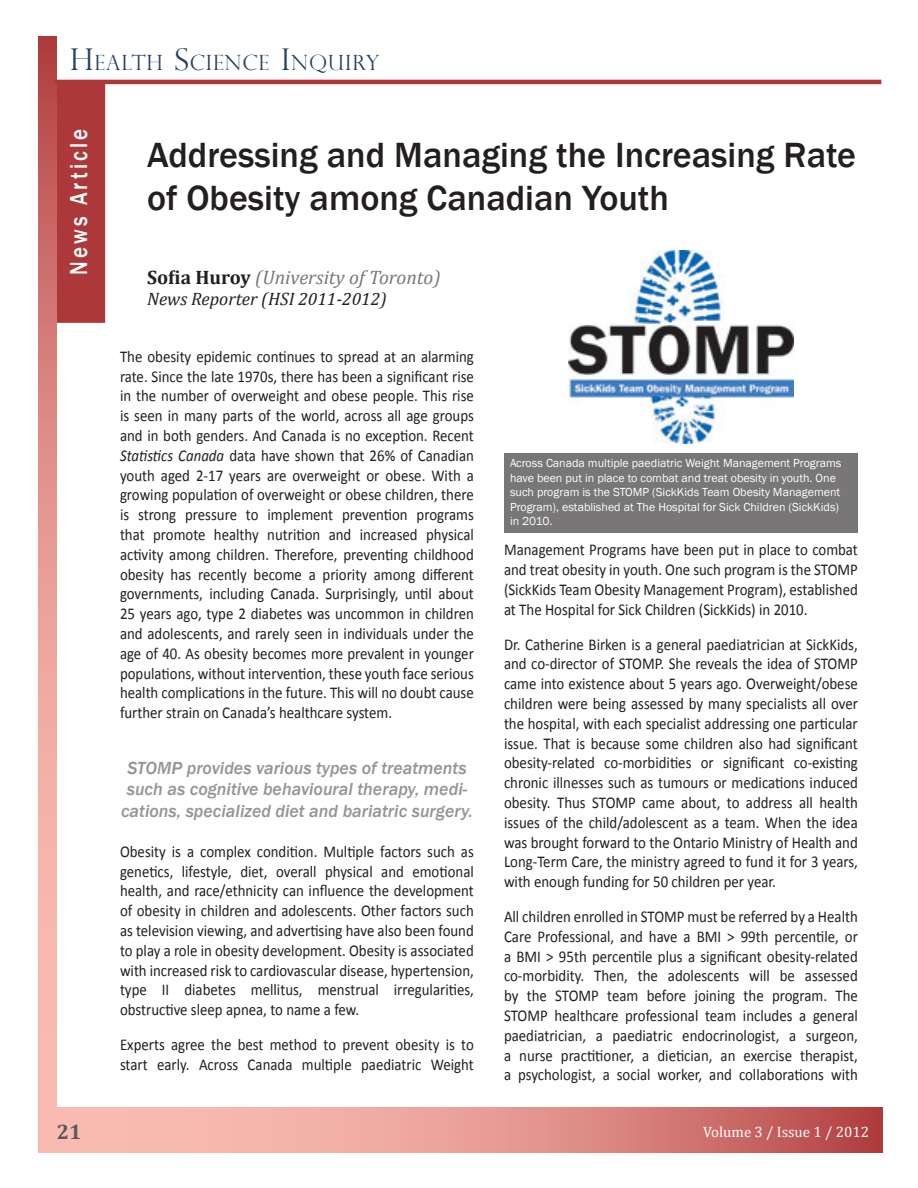
<style>
.page{position:relative;width:918px;height:1188px;background:#fff}
.page>*{position:absolute;margin:0;border:0;box-sizing:border-box;transform-origin:0 0}
.t1{font:500 36px/43.2px "Franklin Gothic";color:#231f20}
.t2{font:500 25.2px "Franklin Gothic";letter-spacing:.15em;color:#fff;scale:.83 1}
.t3{font:300 21px "Perpetua Titling";letter-spacing:.045em;color:#243f60}
.t4{font:700 21px "Cambria";color:#595959}
.t5{font:italic 19.5px "Cambria";color:#787677}
.t6{font:italic 500 18px/21.6px "Franklin Gothic";color:#939598;text-align:center}
.t7{font:italic 18px "Cambria";color:#231f20}
.t8{font:16.5px/19.8px "Calibri";color:#231f20;text-align:justify;scale:.9 1}
.t9{font:15px "Cambria";color:#fff}
.t10{font:12px/14.4px "Franklin Gothic";color:#fff}
.s1{font-size:30px}
.s2{font-weight:700;font-style:normal;color:#231f20}
.s3{font-style:italic}
</style>
<div class="page">
<div style="left:56px;top:83px;width:47px;height:238px;background:#ad383a"></div>
<div style="left:54px;top:81px;width:51px;height:242px;border:4px solid #ad383a"></div>
<svg style="left:57px;top:1108px;width:825px;height:45px;background:#e2938d"></svg>
<svg style="left:38px;top:37px;width:19px;height:1116px;background:#e2938d"></svg>
<hr style="left:55px;top:80px;width:826px;height:4px;background:#ad383a">
<div style="left:504px;top:453px;width:354px;height:79px;background:#787677"></div>
<img style="left:568px;top:250px;width:226px;height:194px">
<p class="t3" style="left:70px;top:55px;width:311px"><span class="s1">H</span>EALTH <span class="s1">S</span>CIENCE <span class="s1">I</span>NQUIRY</p>
<h2 class="t2" style="left:64px;top:275px;width:178px;rotate:-90deg">News Article</h2>
<h1 class="t1" style="left:147px;top:133px;width:710px">Addressing and Managing the Increasing Rate of Obesity among Canadian Youth</h1>
<p class="t5" style="left:147px;top:265px;width:295px"><span class="s2">Sofia Huroy</span> (University of Toronto)</p>
<p class="t7" style="left:147px;top:288px;width:241px">News Reporter (HSI 2011-2012)</p>
<p class="t8" style="left:120px;top:348px;width:395px">The obesity epidemic continues to spread at an alarming rate. Since the late 1970s, there has been a significant rise in the number of overweight and obese people. This rise is seen in many parts of the world, across all age groups and in both genders. And Canada is no exception. Recent <span class="s3">Statistics Canada</span> data have shown that 26% of Canadian youth aged 2-17 years are overweight or obese. With a growing population of overweight or obese children, there is strong pressure to implement prevention programs that promote healthy nutrition and increased physical activity among children. Therefore, preventing childhood obesity has recently become a priority among different governments, including Canada. Surprisingly, until about 25 years ago, type 2 diabetes was uncommon in children and adolescents, and rarely seen in individuals under the age of 40. As obesity becomes more prevalent in younger populations, without intervention, these youth face serious health complications in the future. This will no doubt cause further strain on Canada’s healthcare system.</p>
<p class="t6" style="left:121px;top:757px;width:353px">STOMP provides various types of treatments such as cognitive behavioural therapy, medi&shy;cations, specialized diet and bariatric surgery.</p>
<p class="t8" style="left:120px;top:843px;width:395px">Obesity is a complex condition. Multiple factors such as genetics, lifestyle, diet, overall physical and emotional health, and race/ethnicity can influence the development of obesity in children and adolescents. Other factors such as television viewing, and advertising have also been found to play a role in obesity development. Obesity is associated with increased risk to cardiovascular disease, hypertension, type II diabetes mellitus, menstrual irregularities, obstructive sleep apnea, to name a few.</p>
<p class="t8" style="left:120px;top:1036px;width:395px">Experts agree the best method to prevent obesity is to start early. Across Canada multiple paediatric Weight</p>
<p class="t10" style="left:510px;top:456px;width:333px">Across Canada multiple paediatric Weight Management Programs have been put in place to combat and treat obesity in youth. One such program is the STOMP (SickKids Team Obesity Management Program), established at The Hospital for Sick Children (SickKids) in 2010.</p>
<p class="t8" style="left:504px;top:541px;width:395px">Management Programs have been put in place to combat and treat obesity in youth. One such program is the STOMP (SickKids Team Obesity Management Program), established at The Hospital for Sick Children (SickKids) in 2010.</p>
<p class="t8" style="left:504px;top:636px;width:395px">Dr. Catherine Birken is a general paediatrician at SickKids, and co-director of STOMP. She reveals the idea of STOMP came into existence about 5 years ago. Overweight/obese children were being assessed by many specialists all over the hospital, with each specialist addressing one particular issue. That is because some children also had significant obesity-related co-morbidities or significant co-existing chronic illnesses such as tumours or medications induced obesity. Thus STOMP came about, to address all health issues of the child/adolescent as a team. When the idea was brought forward to the Ontario Ministry of Health and Long-Term Care, the ministry agreed to fund it for 3 years, with enough funding for 50 children per year.</p>
<p class="t8" style="left:504px;top:908px;width:395px">All children enrolled in STOMP must be referred by a Health Care Professional, and have a BMI &gt; 99th percentile, or a BMI &gt; 95th percentile plus a significant obesity-related co-morbidity. Then, the adolescents will be assessed by the STOMP team before joining the program. The STOMP healthcare professional team includes a general paediatrician, a paediatric endocrinologist, a surgeon, a nurse practitioner, a dietician, an exercise therapist, a psychologist, a social worker, and collaborations with</p>
<p class="t4" style="left:57px;top:1119px;width:26px">21</p>
<p class="t9" style="left:703px;top:1123px;width:167px">Volume 3 / Issue 1 / 2012</p>
</div>
